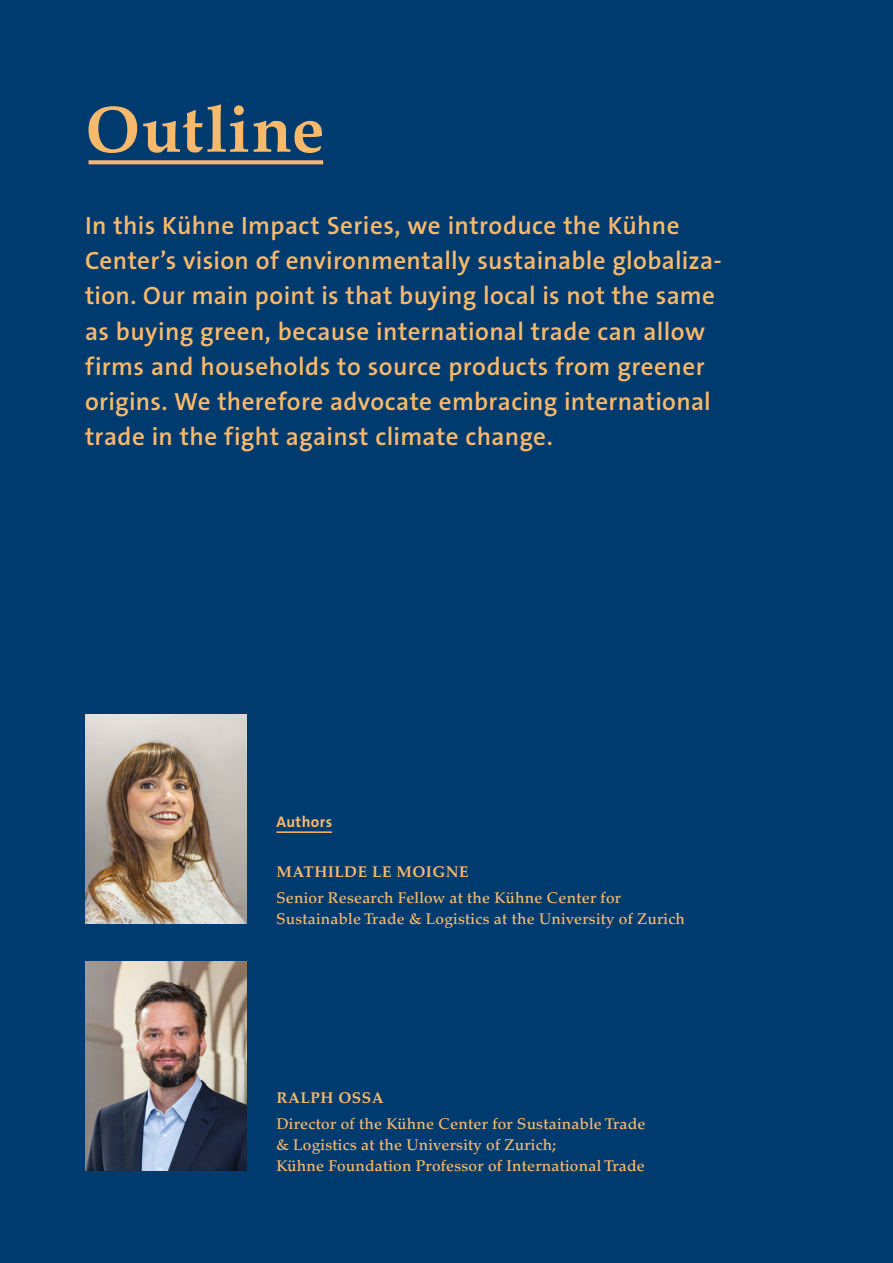
<style>
.page{position:relative;width:893px;height:1263px;background:#003b70}
.page>*{position:absolute;margin:0;border:0;box-sizing:border-box;transform-origin:0 0}
.t1{font:700 65.7px "Palatino";letter-spacing:.015em;color:#f9b96a}
.t2{font:600 25.2px/35.2px "The Sans B6";letter-spacing:.015em;color:#f9b96a}
.t3{font:500 15.45px/21px "Palatino LT Std";letter-spacing:.015em;color:#f9b96a}
.t4{font:700 15.45px "Palatino";letter-spacing:.035em;color:#f9b96a}
.t5{font:15.45px "The Sans LP7 Bld";letter-spacing:.025em;color:#f9b96a}
</style>
<div class="page">
<img style="left:85px;top:714px;width:161px;height:210px">
<img style="left:85px;top:961px;width:161px;height:209px">
<svg style="left:89px;top:160px;width:234px;height:4px"></svg>
<hr style="left:276px;top:831px;width:56px;height:2px;background:#f9b96a">
<h1 class="t1" style="left:85px;top:73px;width:241px">Outline</h1>
<p class="t2" style="left:85px;top:209px;width:638px">In this Kühne Impact Series, we introduce the Kühne Center’s vision of environmentally sustainable globaliza&shy;tion. Our main point is that buying local is not the same as buying green, because international trade can allow firms and households to source products from greener origins. We therefore advocate embracing international trade in the fight against climate change.</p>
<p class="t5" style="left:276px;top:811px;width:57px">Authors</p>
<p class="t4" style="left:276px;top:859px;width:194px">MATHILDE LE MOIGNE</p>
<p class="t3" style="left:276px;top:887px;width:410px">Senior Research Fellow at the Kühne Center for<br>Sustainable Trade &amp; Logistics at the University of Zurich</p>
<p class="t4" style="left:276px;top:1084px;width:109px">RALPH OSSA</p>
<p class="t3" style="left:276px;top:1113px;width:371px">Director of the Kühne Center for Sustainable Trade &amp; Logistics at the University of Zurich;<br>Kühne Foundation Professor of International Trade</p>
</div>
